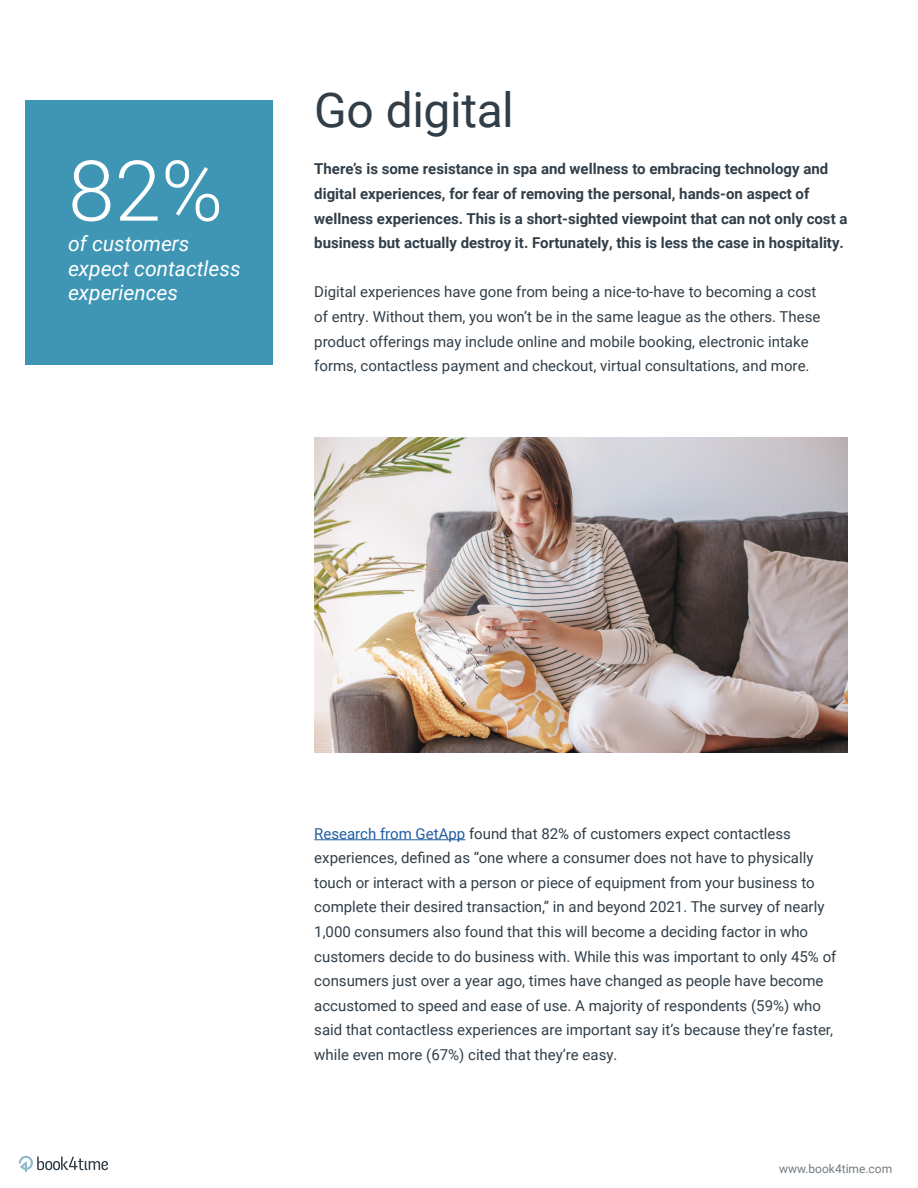
<style>
.page{position:relative;width:918px;height:1188px;background:#fff}
.page>*{position:absolute;margin:0;border:0;box-sizing:border-box;transform-origin:0 0}
.t1{font:300 84px "Roboto";color:#fff}
.t2{font:48px "Roboto";letter-spacing:-.01em;color:#313e48}
.t3{font:italic 21px/24.6px "Roboto";color:#fff}
.t4{font:15px/24.6px "Roboto";color:#313e48}
.t5{font:700 15px/24.6px "Roboto";color:#313e48}
.t6{font:12px "Roboto";color:#727b82}
.s1{color:#215e9e}
</style>
<div class="page">
<hr style="left:314px;top:839px;width:151px;height:1px;background:#215e9e">
<img style="left:314px;top:437px;width:534px;height:316px">
<div style="left:26px;top:100px;width:247px;height:265px;background:#3f96b4"></div>
<svg style="left:19px;top:1156px;width:89px;height:16px"></svg>
<h1 class="t1" style="left:68px;top:132px;width:157px">82%</h1>
<h3 class="t3" style="left:68px;top:231px;width:174px">of customers expect contactless experiences</h3>
<h2 class="t2" style="left:314px;top:76px;width:201px">Go digital</h2>
<p class="t5" style="left:314px;top:156px;width:535px">There’s is some resistance in spa and wellness to embracing technology and digital experiences, for fear of removing the personal, hands-on aspect of wellness experiences. This is a short-sighted viewpoint that can not only cost a business but actually destroy it. Fortunately, this is less the case in hospitality.</p>
<p class="t4" style="left:314px;top:279px;width:508px">Digital experiences have gone from being a nice-to-have to becoming a cost of entry. Without them, you won’t be in the same league as the others. These product offerings may include online and mobile booking, electronic intake forms, contactless payment and checkout, virtual consultations, and more.</p>
<p class="t4" style="left:314px;top:820px;width:524px"><span class="s1">Research from GetApp</span> found that 82% of customers expect contactless experiences, defined as “one where a consumer does not have to physically touch or interact with a person or piece of equipment from your business to complete their desired transaction,” in and beyond 2021. The survey of nearly 1,000 consumers also found that this will become a deciding factor in who customers decide to do business with. While this was important to only 45% of consumers just over a year ago, times have changed as people have become accustomed to speed and ease of use. A majority of respondents (59%) who said that contactless experiences are important say it’s because they’re faster, while even more (67%) cited that they’re easy.</p>
<p class="t6" style="left:779px;top:1160px;width:115px">www.book4time.com</p>
</div>
